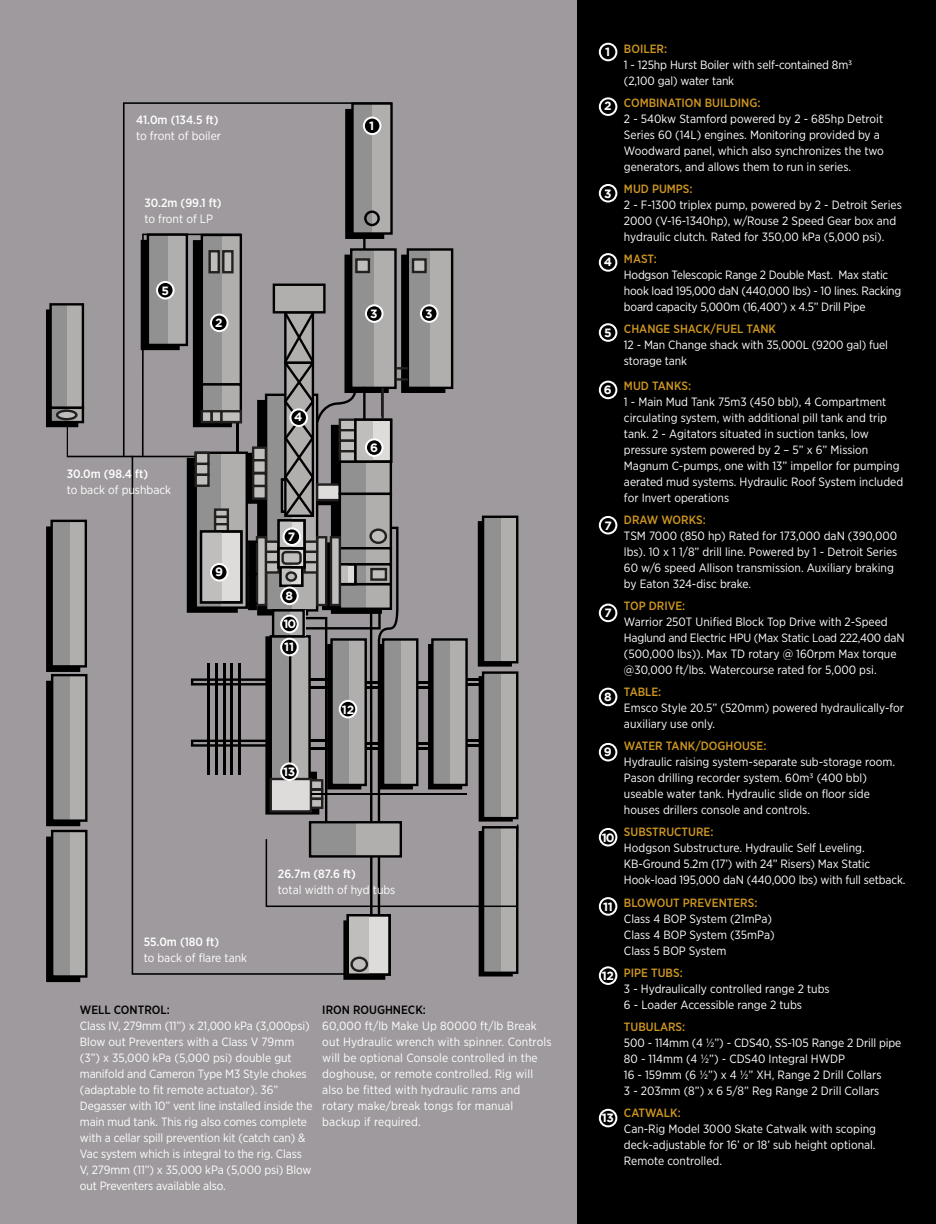
<style>
.page{position:relative;width:936px;height:1224px;background:#fff}
.page>*{position:absolute;margin:0;border:0;box-sizing:border-box;transform-origin:0 0}
.t1{font:12px/16px "Gotham Narrow";color:#fff}
.t2{font:500 12px "Gotham Narrow";color:#ce9620}
.t3{font:12px/16px "Gotham Narrow";letter-spacing:-.02em;color:#fff}
.t4{font:500 12px "Gotham Narrow";color:#fff}
.t5{font:700 12px/23.2px "Gotham";letter-spacing:-.02em;color:#fff}
.t6{font:500 12px "Gotham Narrow";color:#000}
</style>
<div class="page">
<div style="left:0;top:0;width:588px;height:1224px;background:#9f9a9d"></div>
<div style="left:577px;top:0;width:359px;height:1224px;background:#000"></div>
<div style="left:599px;top:43px;width:18px;height:18px;border:2px solid #fff;border-radius:50%"></div>
<div style="left:599px;top:97px;width:18px;height:19px;border:2px solid #fff;border-radius:50%"></div>
<div style="left:599px;top:184px;width:18px;height:19px;border:2px solid #fff;border-radius:50%"></div>
<div style="left:599px;top:253px;width:18px;height:19px;border:2px solid #fff;border-radius:50%"></div>
<div style="left:599px;top:323px;width:18px;height:19px;border:2px solid #fff;border-radius:50%"></div>
<div style="left:599px;top:381px;width:18px;height:18px;border:2px solid #fff;border-radius:50%"></div>
<div style="left:599px;top:516px;width:18px;height:19px;border:2px solid #fff;border-radius:50%"></div>
<div style="left:599px;top:604px;width:18px;height:18px;border:2px solid #fff;border-radius:50%"></div>
<div style="left:599px;top:688px;width:18px;height:18px;border:2px solid #fff;border-radius:50%"></div>
<div style="left:599px;top:743px;width:18px;height:18px;border:2px solid #fff;border-radius:50%"></div>
<div style="left:599px;top:828px;width:18px;height:19px;border:2px solid #fff;border-radius:50%"></div>
<div style="left:599px;top:897px;width:18px;height:19px;border:2px solid #fff;border-radius:50%"></div>
<div style="left:599px;top:966px;width:18px;height:19px;border:2px solid #fff;border-radius:50%"></div>
<div style="left:599px;top:1109px;width:18px;height:18px;border:2px solid #fff;border-radius:50%"></div>
<div style="left:352px;top:104px;width:20px;height:130px;background:#929191"></div>
<div style="left:351px;top:102px;width:42px;height:133px;border:2px solid #000"></div>
<svg style="left:46px;top:109px;width:473px;height:873px"></svg>
<p class="t4" style="left:136px;top:112px;width:84px">41.0m (134.5 ft)</p>
<p class="t1" style="left:136px;top:127px;width:86px">to front of boiler</p>
<p class="t4" style="left:144px;top:195px;width:79px">30.2m (99.1 ft)</p>
<p class="t1" style="left:144px;top:211px;width:70px">to front of LP</p>
<p class="t5" style="left:162px;top:278px;width:9px">5</p>
<p class="t5" style="left:215px;top:311px;width:9px">2</p>
<p class="t4" style="left:67px;top:466px;width:83px">30.0m (98.4 ft)</p>
<p class="t1" style="left:67px;top:482px;width:106px">to back of pushback</p>
<p class="t5" style="left:215px;top:560px;width:9px">9</p>
<p class="t5" style="left:369px;top:114px;width:7px">1</p>
<p class="t5" style="left:294px;top:405px;width:10px">4</p>
<p class="t5" style="left:288px;top:525px;width:9px">7</p>
<p class="t5" style="left:286px;top:584px;width:9px">8</p>
<p class="t5" style="left:283px;top:612px;width:14px">10<br>11</p>
<p class="t5" style="left:283px;top:760px;width:14px">13</p>
<p class="t5" style="left:370px;top:302px;width:9px">3</p>
<p class="t5" style="left:425px;top:302px;width:9px">3</p>
<p class="t5" style="left:370px;top:435px;width:9px">6</p>
<p class="t5" style="left:342px;top:697px;width:14px">12</p>
<p class="t4" style="left:144px;top:934px;width:77px">55.0m (180 ft)</p>
<p class="t1" style="left:144px;top:949px;width:105px">to back of flare tank</p>
<p class="t4" style="left:278px;top:866px;width:79px">26.7m (87.6 ft)</p>
<p class="t1" style="left:278px;top:881px;width:119px">total width of hyd tubs</p>
<p class="t6" style="left:80px;top:1002px;width:92px">WELL CONTROL:</p>
<p class="t1" style="left:80px;top:1018px;width:234px">Class IV, 279mm (11”) x 21,000 kPa (3,000psi)<br>Blow out Preventers with a Class V 79mm (3”) x 35,000 kPa (5,000 psi) double gut manifold and Cameron Type M3 Style chokes (adaptable to fit remote actuator). 36” Degasser with 10” vent line installed inside the main mud tank. This rig also comes complete with a cellar spill prevention kit (catch can) &amp; Vac system which is integral to the rig. Class V, 279mm (11”) x 35,000 kPa (5,000 psi) Blow out Preventers available also.</p>
<p class="t6" style="left:322px;top:1002px;width:105px">IRON ROUGHNECK:</p>
<p class="t1" style="left:322px;top:1018px;width:231px">60,000 ft/lb Make Up 80000 ft/lb Break out Hydraulic wrench with spinner. Controls will be optional Console controlled in the doghouse, or remote controlled. Rig will also be fitted with hydraulic rams and rotary make/break tongs for manual backup if required.</p>
<p class="t5" style="left:605px;top:40px;width:7px">1</p>
<p class="t5" style="left:604px;top:94px;width:9px">2</p>
<p class="t5" style="left:604px;top:181px;width:9px">3</p>
<p class="t5" style="left:604px;top:250px;width:10px">4</p>
<p class="t5" style="left:604px;top:321px;width:9px">5</p>
<p class="t5" style="left:604px;top:378px;width:9px">6</p>
<p class="t5" style="left:605px;top:514px;width:9px">7</p>
<p class="t5" style="left:605px;top:601px;width:9px">7</p>
<p class="t5" style="left:604px;top:685px;width:9px">8</p>
<p class="t5" style="left:604px;top:740px;width:9px">9</p>
<p class="t5" style="left:602px;top:825px;width:14px">10</p>
<p class="t5" style="left:603px;top:895px;width:11px">11</p>
<p class="t5" style="left:602px;top:964px;width:14px">12</p>
<p class="t5" style="left:602px;top:1106px;width:14px">13</p>
<p class="t2" style="left:624px;top:41px;width:45px">BOILER:</p>
<p class="t1" style="left:624px;top:56px;width:230px">1 - 125hp Hurst Boiler with self-contained 8m3 (2,100 gal) water tank</p>
<p class="t2" style="left:624px;top:95px;width:138px">COMBINATION BUILDING:</p>
<p class="t1" style="left:624px;top:110px;width:261px">2 - 540kw Stamford powered by 2 - 685hp Detroit Series 60 (14L) engines. Monitoring provided by a Woodward panel, which also synchronizes the two generators, and allows them to run in series.</p>
<p class="t2" style="left:624px;top:181px;width:70px">MUD PUMPS:</p>
<p class="t1" style="left:624px;top:196px;width:279px">2 - F-1300 triplex pump, powered by 2 - Detroit Series<br>2000 (V-16-1340hp), w/Rouse 2 Speed Gear box and hydraulic clutch. Rated for 350,00 kPa (5,000 psi).</p>
<p class="t2" style="left:624px;top:251px;width:34px">MAST:</p>
<p class="t3" style="left:624px;top:266px;width:279px">Hodgson Telescopic Range 2 Double Mast. Max static hook load 195,000 daN (440,000 lbs) - 10 lines. Racking board capacity 5,000m (16,400’) x 4.5” Drill Pipe</p>
<p class="t2" style="left:624px;top:321px;width:154px">CHANGE SHACK/FUEL TANK</p>
<p class="t1" style="left:624px;top:336px;width:266px">12 - Man Change shack with 35,000L (9200 gal) fuel storage tank</p>
<p class="t2" style="left:624px;top:378px;width:69px">MUD TANKS:</p>
<p class="t1" style="left:624px;top:393px;width:281px">1 - Main Mud Tank 75m3 (450 bbl), 4 Compartment circulating system, with additional pill tank and trip tank. 2 - Agitators situated in suction tanks, low pressure system powered by 2 – 5” x 6” Mission Magnum C-pumps, one with 13” impellor for pumping aerated mud systems. Hydraulic Roof System included for Invert operations</p>
<p class="t2" style="left:624px;top:512px;width:83px">DRAW WORKS:</p>
<p class="t1" style="left:624px;top:528px;width:275px">TSM 7000 (850 hp) Rated for 173,000 daN (390,000 lbs). 10 x 1 1/8” drill line. Powered by 1 - Detroit Series 60 w/6 speed Allison transmission. Auxiliary braking by Eaton 324-disc brake.</p>
<p class="t2" style="left:624px;top:598px;width:63px">TOP DRIVE:</p>
<p class="t1" style="left:624px;top:614px;width:282px">Warrior 250T Unified Block Top Drive with 2-Speed Haglund and Electric HPU (Max Static Load 222,400 daN (500,000 lbs)). Max TD rotary @ 160rpm Max torque @30,000 ft/lbs. Watercourse rated for 5,000 psi.</p>
<p class="t2" style="left:624px;top:684px;width:39px">TABLE:</p>
<p class="t1" style="left:624px;top:700px;width:282px">Emsco Style 20.5” (520mm) powered hydraulically-for auxiliary use only.</p>
<p class="t2" style="left:624px;top:738px;width:144px">WATER TANK/DOGHOUSE:</p>
<p class="t1" style="left:624px;top:754px;width:273px">Hydraulic raising system-separate sub-storage room.<br>Pason drilling recorder system. 60m3 (400 bbl) useable water tank. Hydraulic slide on floor side houses drillers console and controls.</p>
<p class="t2" style="left:624px;top:825px;width:91px">SUBSTRUCTURE:</p>
<p class="t1" style="left:624px;top:840px;width:283px">Hodgson Substructure. Hydraulic Self Leveling.<br>KB-Ground 5.2m (17’) with 24” Risers) Max Static<br>Hook-load 195,000 daN (440,000 lbs) with full setback.</p>
<p class="t2" style="left:624px;top:895px;width:135px">BLOWOUT PREVENTERS:</p>
<p class="t1" style="left:624px;top:910px;width:152px">Class 4 BOP System (21mPa)<br>Class 4 BOP System (35mPa)<br>Class 5 BOP System</p>
<p class="t2" style="left:624px;top:965px;width:60px">PIPE TUBS:</p>
<p class="t1" style="left:624px;top:980px;width:207px">3 - Hydraulically controlled range 2 tubs<br>6 - Loader Accessible range 2 tubs</p>
<p class="t2" style="left:624px;top:1019px;width:63px">TUBULARS:</p>
<p class="t1" style="left:624px;top:1034px;width:279px">500 - 114mm (4 ½”) - CDS40, SS-105 Range 2 Drill pipe 80 - 114mm (4 ½”) - CDS40 Integral HWDP<br>16 - 159mm (6 ½”) x 4 ½” XH, Range 2 Drill Collars<br>3 - 203mm (8”) x 6 5/8” Reg Range 2 Drill Collars</p>
<p class="t2" style="left:624px;top:1105px;width:58px">CATWALK:</p>
<p class="t1" style="left:624px;top:1120px;width:254px;text-align:justify">Can-Rig Model 3000 Skate Catwalk with scoping deck-adjustable for 16’ or 18’ sub height optional.<br>Remote controlled.</p>
</div>
